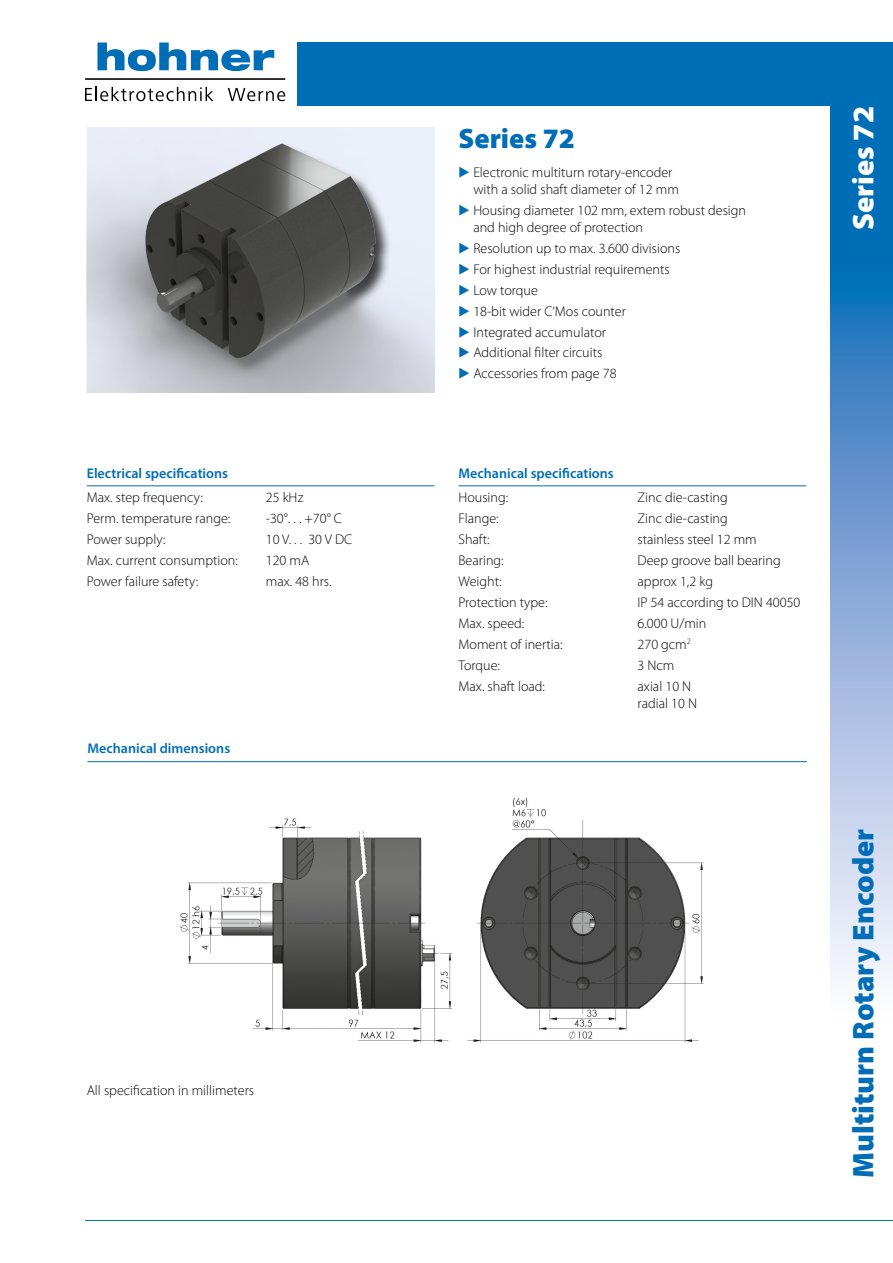
<style>
.page{position:relative;width:893px;height:1263px;background:#fff}
.page>*{position:absolute;margin:0;border:0;box-sizing:border-box;transform-origin:0 0}
.t1{font:900 30px "Myriad Pro";color:#006db6}
.t2{font:900 30px "Myriad Pro";color:#fff}
.t3{font:900 28.2px "Myriad Pro";color:#006db7}
.t4{font:300 14.1px/20.9px "Myriad Pro";color:#000}
.t5{font:600 14.1px "Myriad Pro";color:#006db7}
.s1{font-family:"European Pi Three";font-weight:400;color:#006db7}
</style>
<div class="page">
<div style="left:298px;top:43px;width:595px;height:63px;background:#006db7"></div>
<div style="left:830px;top:43px;width:63px;height:211px;background:#006db7"></div>
<svg style="left:830px;top:254px;width:63px;height:725px;background:#89aeda"></svg>
<hr style="left:85px;top:1220px;width:808px;height:1px;background:#006db7">
<svg style="left:97px;top:43px;width:177px;height:28px"></svg>
<svg style="left:85px;top:87px;width:128px;height:14px"></svg>
<svg style="left:228px;top:88px;width:57px;height:13px"></svg>
<hr style="left:85px;top:78px;width:200px;height:2px;background:#000">
<hr style="left:87px;top:761px;width:720px;height:1px;background:#006db7">
<hr style="left:458px;top:485px;width:348px;height:1px;background:#006db7">
<hr style="left:87px;top:485px;width:347px;height:1px;background:#006db7">
<img style="left:87px;top:128px;width:347px;height:264px">
<img style="left:179px;top:797px;width:525px;height:246px">
<p class="t5" style="left:87px;top:464px;width:143px">Electrical specifications</p>
<p class="t4" style="left:87px;top:487px;width:118px">Max. step frequency:</p>
<p class="t4" style="left:266px;top:487px;width:39px">25 kHz</p>
<p class="t4" style="left:87px;top:508px;width:145px">Perm. temperature range:</p>
<p class="t4" style="left:266px;top:508px;width:78px">-30°. . . +70° C</p>
<p class="t4" style="left:87px;top:529px;width:80px">Power supply:</p>
<p class="t4" style="left:266px;top:529px;width:88px">10 V. . . 30 V DC</p>
<p class="t4" style="left:87px;top:550px;width:153px">Max. current consumption:</p>
<p class="t4" style="left:266px;top:550px;width:45px">120 mA</p>
<p class="t4" style="left:87px;top:571px;width:113px">Power failure safety:</p>
<p class="t4" style="left:266px;top:571px;width:67px">max. 48 hrs.</p>
<p class="t5" style="left:87px;top:740px;width:144px">Mechanical dimensions</p>
<p class="t4" style="left:87px;top:1079px;width:169px">All specification in millimeters</p>
<h2 class="t3" style="left:458px;top:120px;width:118px">Series 72</h2>
<p class="t4" style="left:473px;top:164px;width:207px;line-height:17px;text-indent:-15px"><span class="s1">E</span> Electronic multiturn rotary-encoder with a solid shaft diameter of 12 mm</p>
<p class="t4" style="left:473px;top:202px;width:274px;line-height:17px;text-indent:-15px"><span class="s1">E</span> Housing diameter 102 mm, extem robust design and high degree of protection</p>
<p class="t4" style="left:458px;top:238px;width:223px"><span class="s1">E</span> Resolution up to max. 3.600 divisions<br><span class="s1">E</span> For highest industrial requirements<br><span class="s1">E</span> Low torque<br><span class="s1">E</span> 18-bit wider C‘Mos counter<br><span class="s1">E</span> Integrated accumulator<br><span class="s1">E</span> Additional filter circuits<br><span class="s1">E</span> Accessories from page 78</p>
<p class="t5" style="left:458px;top:464px;width:157px">Mechanical specifications</p>
<p class="t4" style="left:458px;top:487px;width:51px">Housing:</p>
<p class="t4" style="left:638px;top:487px;width:92px">Zinc die-casting</p>
<p class="t4" style="left:458px;top:508px;width:42px">Flange:</p>
<p class="t4" style="left:638px;top:508px;width:92px">Zinc die-casting</p>
<p class="t4" style="left:458px;top:529px;width:33px">Shaft:</p>
<p class="t4" style="left:638px;top:529px;width:121px">stainless steel 12 mm</p>
<p class="t4" style="left:458px;top:550px;width:47px">Bearing:</p>
<p class="t4" style="left:638px;top:550px;width:145px">Deep groove ball bearing</p>
<p class="t4" style="left:458px;top:571px;width:45px">Weight:</p>
<p class="t4" style="left:638px;top:571px;width:77px">approx 1,2 kg</p>
<p class="t4" style="left:458px;top:592px;width:91px">Protection type:</p>
<p class="t4" style="left:638px;top:592px;width:164px">IP 54 according to DIN 40050</p>
<p class="t4" style="left:458px;top:613px;width:67px">Max. speed:</p>
<p class="t4" style="left:638px;top:613px;width:70px">6.000 U/min</p>
<p class="t4" style="left:458px;top:633px;width:106px">Moment of inertia:</p>
<p class="t4" style="left:638px;top:633px;width:55px">270 gcm<sup>2</sup></p>
<p class="t4" style="left:458px;top:654px;width:43px">Torque:</p>
<p class="t4" style="left:638px;top:654px;width:38px">3 Ncm</p>
<p class="t4" style="left:458px;top:675px;width:88px">Max. shaft load:</p>
<p class="t4" style="left:638px;top:677px;width:61px;line-height:17px">axial 10 N radial 10 N</p>
<h1 class="t2" style="left:843px;top:230px;width:125px;rotate:-90deg">Series 72</h1>
<h1 class="t1" style="left:843px;top:1178px;width:351px;rotate:-90deg">Multiturn Rotary Encoder</h1>
</div>
